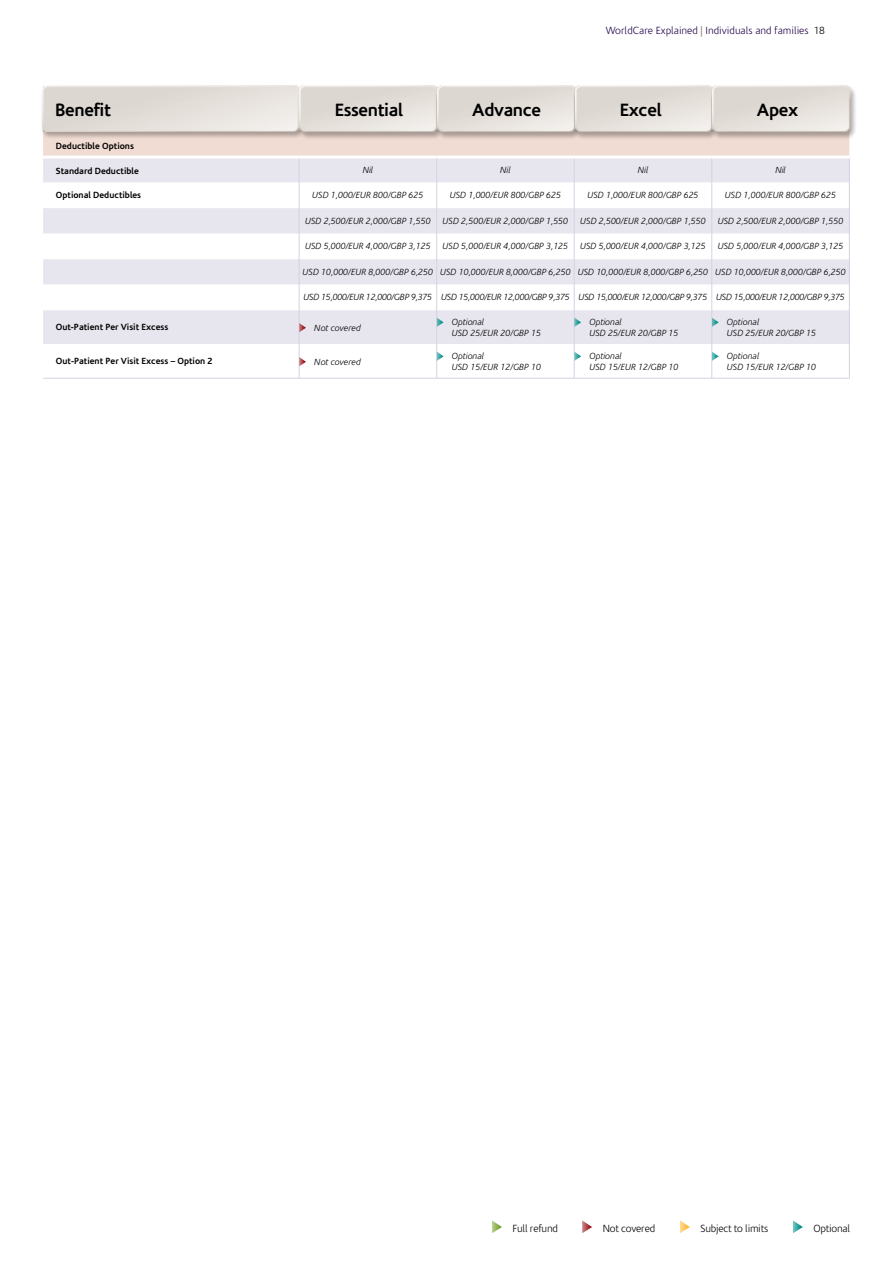
<style>
.page{position:relative;width:893px;height:1263px;background:#fff}
.page>*{position:absolute;margin:0;border:0;box-sizing:border-box;transform-origin:0 0}
.t1{font:700 18px "Corisande";letter-spacing:-.02em;color:#000}
.t2{font:300 10.5px "Corisande";color:#1f004b}
.t3{font:300 10.5px "Corisande";letter-spacing:-.02em;color:#000}
.t4{font:italic 300 9px/10.8px "Corisande";color:#000}
.t5{font:700 9px "Corisande";color:#000}
.t6{font:italic 300 9px "Corisande";letter-spacing:-.025em;color:#000}
.s1{color:#7c6a55}
.s2{color:#000}
</style>
<div class="page">
<svg style="left:43px;top:310px;width:806px;height:68px;fill:#eeedf3"></svg>
<svg style="left:43px;top:139px;width:807px;height:171px"></svg>
<hr style="left:299px;top:310px;width:1px;height:34px;background:#d5d2e2">
<hr style="left:436px;top:310px;width:1px;height:34px;background:#d5d2e2">
<hr style="left:574px;top:310px;width:1px;height:34px;background:#d5d2e2">
<hr style="left:711px;top:310px;width:1px;height:34px;background:#d5d2e2">
<hr style="left:849px;top:310px;width:1px;height:34px;background:#d5d2e2">
<hr style="left:43px;top:378px;width:256px;height:1px;background:#d5d2e2">
<hr style="left:299px;top:344px;width:1px;height:34px;background:#d5d2e2">
<hr style="left:299px;top:378px;width:138px;height:1px;background:#d5d2e2">
<hr style="left:436px;top:344px;width:1px;height:34px;background:#d5d2e2">
<hr style="left:437px;top:378px;width:137px;height:1px;background:#d5d2e2">
<hr style="left:574px;top:344px;width:1px;height:34px;background:#d5d2e2">
<hr style="left:574px;top:378px;width:138px;height:1px;background:#d5d2e2">
<hr style="left:711px;top:344px;width:1px;height:34px;background:#d5d2e2">
<hr style="left:849px;top:344px;width:1px;height:34px;background:#d5d2e2">
<hr style="left:712px;top:378px;width:137px;height:1px;background:#d5d2e2">
<svg style="left:299px;top:323px;width:7px;height:9px"></svg>
<svg style="left:437px;top:318px;width:7px;height:9px"></svg>
<svg style="left:574px;top:318px;width:7px;height:9px"></svg>
<svg style="left:712px;top:318px;width:7px;height:9px"></svg>
<svg style="left:299px;top:357px;width:7px;height:9px"></svg>
<svg style="left:437px;top:352px;width:7px;height:9px"></svg>
<svg style="left:574px;top:352px;width:7px;height:9px"></svg>
<svg style="left:712px;top:352px;width:7px;height:9px"></svg>
<div style="left:41px;top:86px;width:264px;height:53px;background:#000;opacity:.3"></div>
<img style="left:43px;top:85px;width:255px;height:47px">
<div style="left:298px;top:85px;width:146px;height:55px;background:#000;opacity:.3"></div>
<div style="left:436px;top:85px;width:146px;height:55px;background:#000;opacity:.3"></div>
<div style="left:574px;top:85px;width:145px;height:55px;background:#000;opacity:.3"></div>
<div style="left:711px;top:85px;width:145px;height:55px;background:#000;opacity:.3"></div>
<svg style="left:492px;top:1220px;width:10px;height:13px"></svg>
<svg style="left:582px;top:1220px;width:10px;height:13px"></svg>
<svg style="left:793px;top:1220px;width:10px;height:13px"></svg>
<svg style="left:680px;top:1220px;width:10px;height:13px"></svg>
<p class="t2" style="left:606px;top:25px;width:221px">WorldCare Explained <span class="s1">|</span> Individuals and families <span class="s2">18</span></p>
<h1 class="t1" style="left:55px;top:99px;width:57px">Benefit</h1>
<h1 class="t1" style="left:335px;top:99px;width:70px">Essential</h1>
<h1 class="t1" style="left:472px;top:99px;width:70px">Advance</h1>
<h1 class="t1" style="left:620px;top:99px;width:43px">Excel</h1>
<h1 class="t1" style="left:757px;top:99px;width:43px">Apex</h1>
<p class="t5" style="left:56px;top:140px;width:80px">Deductible Options</p>
<p class="t5" style="left:56px;top:165px;width:84px">Standard Deductible</p>
<p class="t4" style="left:363px;top:165px;width:12px">Nil</p>
<p class="t4" style="left:500px;top:165px;width:12px">Nil</p>
<p class="t4" style="left:638px;top:165px;width:12px">Nil</p>
<p class="t4" style="left:775px;top:165px;width:12px">Nil</p>
<p class="t5" style="left:56px;top:190px;width:87px">Optional Deductibles</p>
<p class="t4" style="left:312px;top:190px;width:113px">USD 1,000/EUR 800/GBP 625</p>
<p class="t4" style="left:450px;top:190px;width:113px">USD 1,000/EUR 800/GBP 625</p>
<p class="t4" style="left:587px;top:190px;width:113px">USD 1,000/EUR 800/GBP 625</p>
<p class="t4" style="left:725px;top:190px;width:113px">USD 1,000/EUR 800/GBP 625</p>
<p class="t4" style="left:305px;top:216px;width:127px">USD 2,500/EUR 2,000/GBP 1,550</p>
<p class="t4" style="left:443px;top:216px;width:127px">USD 2,500/EUR 2,000/GBP 1,550</p>
<p class="t4" style="left:580px;top:216px;width:127px">USD 2,500/EUR 2,000/GBP 1,550</p>
<p class="t4" style="left:718px;top:216px;width:127px">USD 2,500/EUR 2,000/GBP 1,550</p>
<p class="t4" style="left:305px;top:241px;width:127px">USD 5,000/EUR 4,000/GBP 3,125</p>
<p class="t4" style="left:443px;top:241px;width:127px">USD 5,000/EUR 4,000/GBP 3,125</p>
<p class="t4" style="left:580px;top:241px;width:127px">USD 5,000/EUR 4,000/GBP 3,125</p>
<p class="t4" style="left:718px;top:241px;width:127px">USD 5,000/EUR 4,000/GBP 3,125</p>
<p class="t4" style="left:303px;top:267px;width:545px">USD 10,000/EUR 8,000/GBP 6,250 USD 10,000/EUR 8,000/GBP 6,250 USD 10,000/EUR 8,000/GBP 6,250 USD 10,000/EUR 8,000/GBP 6,250</p>
<p class="t6" style="left:303px;top:292px;width:543px">USD 15,000/EUR 12,000/GBP 9,375 USD 15,000/EUR 12,000/GBP 9,375 USD 15,000/EUR 12,000/GBP 9,375 USD 15,000/EUR 12,000/GBP 9,375</p>
<p class="t5" style="left:56px;top:322px;width:114px">Out-Patient Per Visit Excess</p>
<p class="t4" style="left:314px;top:323px;width:48px">Not covered</p>
<p class="t4" style="left:452px;top:317px;width:91px">Optional<br>USD 25/EUR 20/GBP 15</p>
<p class="t4" style="left:589px;top:317px;width:91px">Optional<br>USD 25/EUR 20/GBP 15</p>
<p class="t4" style="left:727px;top:317px;width:91px">Optional<br>USD 25/EUR 20/GBP 15</p>
<p class="t5" style="left:56px;top:356px;width:158px">Out-Patient Per Visit Excess – Option 2</p>
<p class="t4" style="left:314px;top:357px;width:48px">Not covered</p>
<p class="t4" style="left:452px;top:351px;width:91px">Optional<br>USD 15/EUR 12/GBP 10</p>
<p class="t4" style="left:589px;top:351px;width:91px">Optional<br>USD 15/EUR 12/GBP 10</p>
<p class="t4" style="left:727px;top:351px;width:91px">Optional<br>USD 15/EUR 12/GBP 10</p>
<p class="t3" style="left:513px;top:1222px;width:47px">Full refund</p>
<p class="t3" style="left:603px;top:1222px;width:54px">Not covered</p>
<p class="t3" style="left:700px;top:1222px;width:69px">Subject to limits</p>
<p class="t3" style="left:813px;top:1222px;width:38px">Optional</p>
</div>
